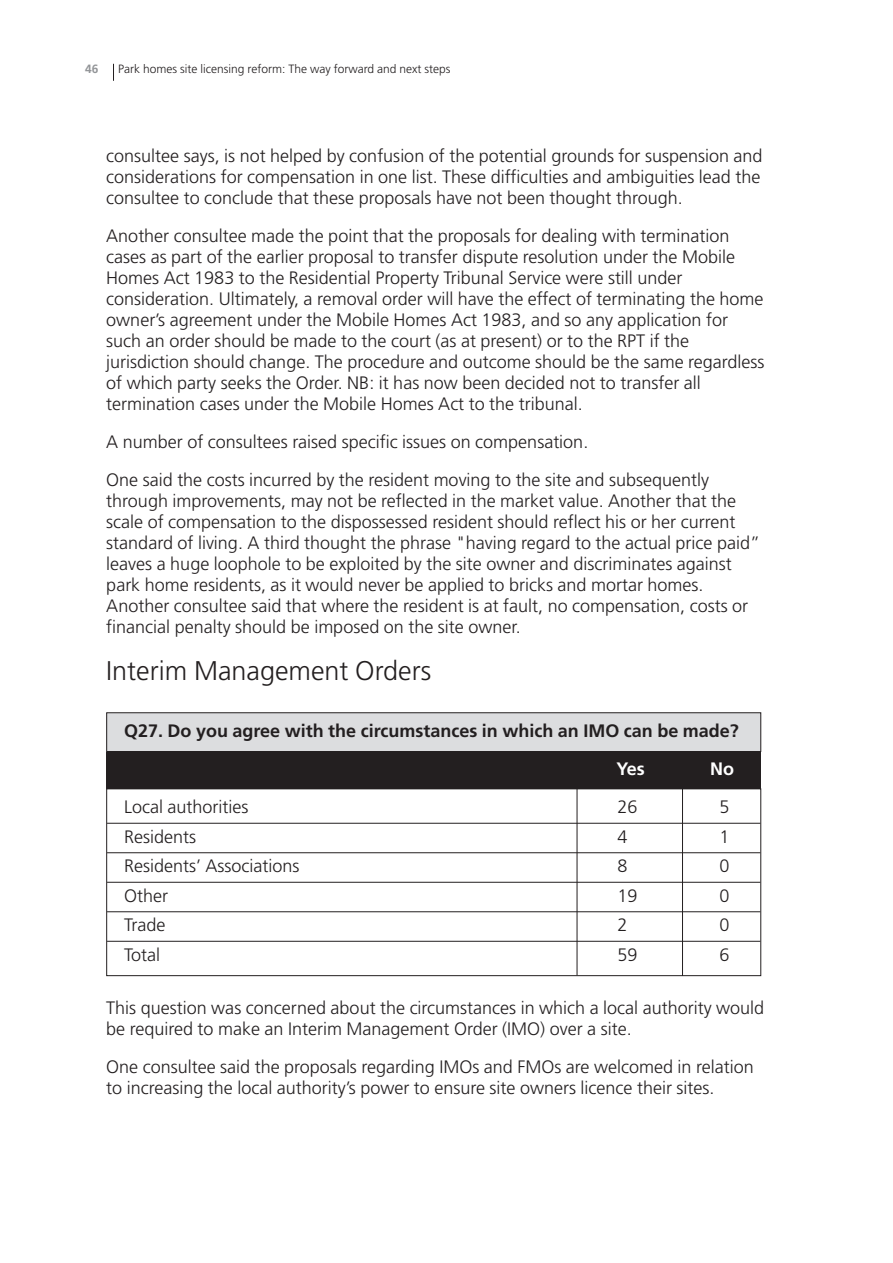
<style>
.page{position:relative;width:893px;height:1263px;background:#fff}
.page>*{position:absolute;margin:0;border:0;box-sizing:border-box;transform-origin:0 0}
.t1{font:300 27px "Frutiger";color:#231f20}
.t2{font:300 18px/21px "Frutiger";color:#231f20}
.t3{font:700 18px "Frutiger";color:#231f20}
.t4{font:700 18px "Frutiger";color:#fff}
.t5{font:300 12px "Frutiger";color:#231f20}
.t6{font:700 12px "Frutiger";color:#939598}
</style>
<div class="page">
<div style="left:106px;top:788px;width:655px;height:188px;border:1px solid #231f20"></div>
<hr style="left:107px;top:823px;width:653px;height:1px;background:#231f20">
<hr style="left:107px;top:852px;width:653px;height:1px;background:#231f20">
<hr style="left:107px;top:882px;width:653px;height:1px;background:#231f20">
<hr style="left:107px;top:911px;width:653px;height:1px;background:#231f20">
<hr style="left:107px;top:941px;width:653px;height:1px;background:#231f20">
<div style="left:106px;top:752px;width:655px;height:37px;background:#231f20"></div>
<hr style="left:577px;top:787px;width:1px;height:188px;background:#231f20">
<div style="left:107px;top:713px;width:654px;height:38px;background:#dcdddf"></div>
<div style="left:106px;top:712px;width:655px;height:40px;border:1px solid #231f20"></div>
<hr style="left:682px;top:788px;width:1px;height:188px;background:#231f20">
<svg style="left:113px;top:64px;width:1px;height:17px"></svg>
<p class="t6" style="left:85px;top:64px;width:15px">46</p>
<p class="t5" style="left:118px;top:64px;width:334px">Park homes site licensing reform: The way forward and next steps</p>
<p class="t2" style="left:106px;top:147px;width:658px;text-align:justify">consultee says, is not helped by confusion of the potential grounds for suspension and considerations for compensation in one list. These difficulties and ambiguities lead the consultee to conclude that these proposals have not been thought through.</p>
<p class="t2" style="left:106px;top:227px;width:660px">Another consultee made the point that the proposals for dealing with termination cases as part of the earlier proposal to transfer dispute resolution under the Mobile Homes Act 1983 to the Residential Property Tribunal Service were still under consideration. Ultimately, a removal order will have the effect of terminating the home owner’s agreement under the Mobile Homes Act 1983, and so any application for such an order should be made to the court (as at present) or to the RPT if the jurisdiction should change. The procedure and outcome should be the same regardless of which party seeks the Order. NB: it has now been decided not to transfer all termination cases under the Mobile Homes Act to the tribunal.</p>
<p class="t2" style="left:106px;top:425px;width:604px;line-height:38px">A number of consultees raised specific issues on compensation.<br>One said the costs incurred by the resident moving to the site and subsequently</p>
<p class="t2" style="left:106px;top:492px;width:655px">through improvements, may not be reflected in the market value. Another that the scale of compensation to the dispossessed resident should reflect his or her current standard of living. A third thought the phrase "having regard to the actual price paid” leaves a huge loophole to be exploited by the site owner and discriminates against park home residents, as it would never be applied to bricks and mortar homes.<br>Another consultee said that where the resident is at fault, no compensation, costs or financial penalty should be imposed on the site owner.</p>
<h1 class="t1" style="left:106px;top:660px;width:326px">Interim Management Orders</h1>
<p class="t3" style="left:124px;top:723px;width:616px">Q27. Do you agree with the circumstances in which an IMO can be made?</p>
<p class="t4" style="left:617px;top:762px;width:30px">Yes</p>
<p class="t4" style="left:710px;top:762px;width:25px">No</p>
<p class="t2" style="left:124px;top:798px;width:126px">Local authorities</p>
<p class="t2" style="left:617px;top:798px;width:22px">26</p>
<p class="t2" style="left:719px;top:798px;width:12px">5</p>
<p class="t2" style="left:124px;top:827px;width:74px">Residents</p>
<p class="t2" style="left:617px;top:827px;width:12px">4</p>
<p class="t2" style="left:719px;top:827px;width:12px">1</p>
<p class="t2" style="left:124px;top:857px;width:177px">Residents’ Associations</p>
<p class="t2" style="left:617px;top:857px;width:12px">8</p>
<p class="t2" style="left:719px;top:857px;width:12px">0</p>
<p class="t2" style="left:124px;top:886px;width:45px">Other</p>
<p class="t2" style="left:617px;top:886px;width:22px">19</p>
<p class="t2" style="left:719px;top:886px;width:12px">0</p>
<p class="t2" style="left:124px;top:916px;width:43px">Trade</p>
<p class="t2" style="left:617px;top:916px;width:12px">2</p>
<p class="t2" style="left:719px;top:916px;width:12px">0</p>
<p class="t2" style="left:124px;top:945px;width:37px">Total</p>
<p class="t2" style="left:617px;top:945px;width:22px">59</p>
<p class="t2" style="left:719px;top:945px;width:12px">6</p>
<p class="t2" style="left:106px;top:999px;width:659px">This question was concerned about the circumstances in which a local authority would be required to make an Interim Management Order (IMO) over a site.</p>
<p class="t2" style="left:106px;top:1058px;width:649px">One consultee said the proposals regarding IMOs and FMOs are welcomed in relation to increasing the local authority’s power to ensure site owners licence their sites.</p>
</div>
